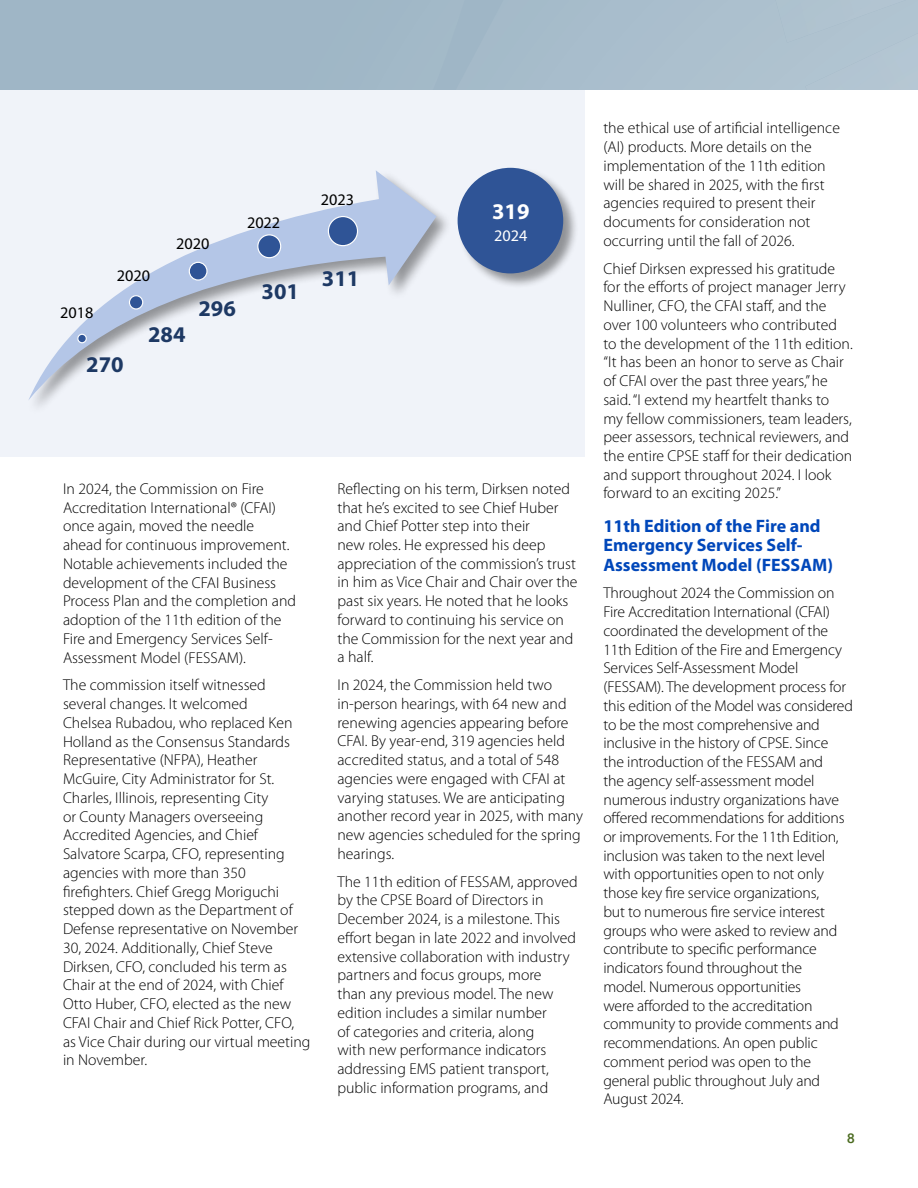
<style>
.page{position:relative;width:918px;height:1188px;background:#fff}
.page>*{position:absolute;margin:0;border:0;box-sizing:border-box;transform-origin:0 0}
.t1{font:700 22.5px "Myriad Pro";color:#1e3964}
.t2{font:700 22.5px "Myriad Pro";color:#fff}
.t3{font:700 18px/19.5px "Myriad Pro";color:#0047ba}
.t4{font:16.2px "Myriad Pro";color:#000}
.t5{font:16.2px "Myriad Pro";color:#fff}
.t6{font:300 15.75px/18.8px "Myriad Pro";color:#000}
.t7{font:600 13.5px "Avenir Next";color:#4a6a1f}
</style>
<div class="page">
<div style="left:0;top:0;width:918px;height:90px;background:#9fb6c6"></div>
<div style="left:598px;top:0;width:207px;height:90px;background:#acc0ce"></div>
<img style="left:776px;top:0;width:29px;height:43px">
<div style="left:805px;top:0;width:113px;height:90px;background:#b0c4d1"></div>
<div style="left:0;top:90px;width:585px;height:367px;background:#f0f3f9"></div>
<svg style="left:28px;top:170px;width:409px;height:231px"></svg>
<div style="left:129px;top:296px;width:14px;height:13px;background:#2f5496;border-radius:50%"></div>
<div style="left:129px;top:295px;width:14px;height:15px;border:1px solid #fff;border-radius:50%"></div>
<div style="left:189px;top:262px;width:18px;height:18px;background:#2f5496;border-radius:50%"></div>
<div style="left:189px;top:262px;width:19px;height:19px;border:1px solid #fff;border-radius:50%"></div>
<div style="left:258px;top:235px;width:23px;height:23px;background:#2f5496;border-radius:50%"></div>
<div style="left:257px;top:234px;width:24px;height:24px;border:1px solid #fff;border-radius:50%"></div>
<div style="left:328px;top:217px;width:30px;height:29px;background:#2f5496;border-radius:50%"></div>
<div style="left:328px;top:216px;width:30px;height:30px;border:1px solid #fff;border-radius:50%"></div>
<div style="left:78px;top:334px;width:8px;height:9px;background:#2f5496;border-radius:50%"></div>
<div style="left:77px;top:334px;width:10px;height:9px;border:1px solid #fff;border-radius:50%"></div>
<div style="left:457px;top:167px;width:122px;height:122px;background:#000;opacity:.4"></div>
<div style="left:458px;top:168px;width:105px;height:105px;background:#2f5496;border-radius:50%"></div>
<p class="t4" style="left:60px;top:303px;width:35px">2018</p>
<p class="t4" style="left:117px;top:265px;width:35px">2020</p>
<p class="t4" style="left:176px;top:234px;width:35px">2020</p>
<h1 class="t1" style="left:198px;top:294px;width:39px">296</h1>
<h1 class="t1" style="left:148px;top:319px;width:39px">284</h1>
<h1 class="t1" style="left:86px;top:350px;width:39px">270</h1>
<p class="t4" style="left:247px;top:212px;width:35px">2022</p>
<h1 class="t1" style="left:262px;top:277px;width:39px">301</h1>
<p class="t4" style="left:321px;top:189px;width:35px">2023</p>
<h1 class="t1" style="left:322px;top:264px;width:39px">311</h1>
<h1 class="t2" style="left:492px;top:196px;width:39px">319</h1>
<p class="t5" style="left:494px;top:225px;width:35px">2024</p>
<p class="t6" style="left:63px;top:479px;width:235px">In 2024, the Commission on Fire Accreditation International® (CFAI) once again, moved the needle ahead for continuous improvement.<br>Notable achievements included the development of the CFAI Business Process Plan and the completion and adoption of the 11th edition of the Fire and Emergency Services Self-Assessment Model (FESSAM).</p>
<p class="t6" style="left:63px;top:676px;width:249px">The commission itself witnessed several changes. It welcomed<br>Chelsea Rubadou, who replaced Ken Holland as the Consensus Standards Representative (NFPA), Heather McGuire, City Administrator for St.<br>Charles, Illinois, representing City<br>or County Managers overseeing Accredited Agencies, and Chief Salvatore Scarpa, CFO, representing agencies with more than 350 firefighters. Chief Gregg Moriguchi stepped down as the Department of Defense representative on November 30, 2024. Additionally, Chief Steve Dirksen, CFO, concluded his term as Chair at the end of 2024, with Chief Otto Huber, CFO, elected as the new CFAI Chair and Chief Rick Potter, CFO, as Vice Chair during our virtual meeting in November.</p>
<p class="t6" style="left:338px;top:479px;width:241px">Reflecting on his term, Dirksen noted that he’s excited to see Chief Huber and Chief Potter step into their<br>new roles. He expressed his deep appreciation of the commission’s trust in him as Vice Chair and Chair over the past six years. He noted that he looks forward to continuing his service on the Commission for the next year and a half.</p>
<p class="t6" style="left:338px;top:675px;width:247px">In 2024, the Commission held two in-person hearings, with 64 new and renewing agencies appearing before CFAI. By year-end, 319 agencies held accredited status, and a total of 548 agencies were engaged with CFAI at varying statuses. We are anticipating another record year in 2025, with many new agencies scheduled for the spring hearings.</p>
<p class="t6" style="left:338px;top:872px;width:242px">The 11th edition of FESSAM, approved by the CPSE Board of Directors in December 2024, is a milestone. This effort began in late 2022 and involved extensive collaboration with industry partners and focus groups, more<br>than any previous model. The new edition includes a similar number<br>of categories and criteria, along<br>with new performance indicators addressing EMS patient transport, public information programs, and</p>
<p class="t6" style="left:603px;top:119px;width:238px">the ethical use of artificial intelligence (AI) products. More details on the implementation of the 11th edition will be shared in 2025, with the first agencies required to present their documents for consideration not occurring until the fall of 2026.</p>
<p class="t6" style="left:603px;top:259px;width:251px">Chief Dirksen expressed his gratitude for the efforts of project manager Jerry Nulliner, CFO, the CFAI staff, and the over 100 volunteers who contributed to the development of the 11th edition. “It has been an honor to serve as Chair of CFAI over the past three years,” he said. “I extend my heartfelt thanks to my fellow commissioners, team leaders, peer assessors, technical reviewers, and the entire CPSE staff for their dedication and support throughout 2024. I look forward to an exciting 2025.”</p>
<p class="t3" style="left:603px;top:515px;width:231px">11th Edition of the Fire and<br>Emergency Services Self-<br>Assessment Model (FESSAM)</p>
<p class="t6" style="left:603px;top:584px;width:251px">Throughout 2024 the Commission on Fire Accreditation International (CFAI) coordinated the development of the 11th Edition of the Fire and Emergency Services Self-Assessment Model (FESSAM). The development process for this edition of the Model was considered to be the most comprehensive and inclusive in the history of CPSE. Since<br>the introduction of the FESSAM and<br>the agency self-assessment model numerous industry organizations have offered recommendations for additions or improvements. For the 11th Edition, inclusion was taken to the next level with opportunities open to not only those key fire service organizations,<br>but to numerous fire service interest groups who were asked to review and contribute to specific performance indicators found throughout the<br>model. Numerous opportunities<br>were afforded to the accreditation community to provide comments and recommendations. An open public comment period was open to the general public throughout July and August 2024.</p>
<p class="t7" style="left:847px;top:1127px;width:10px">8</p>
</div>
